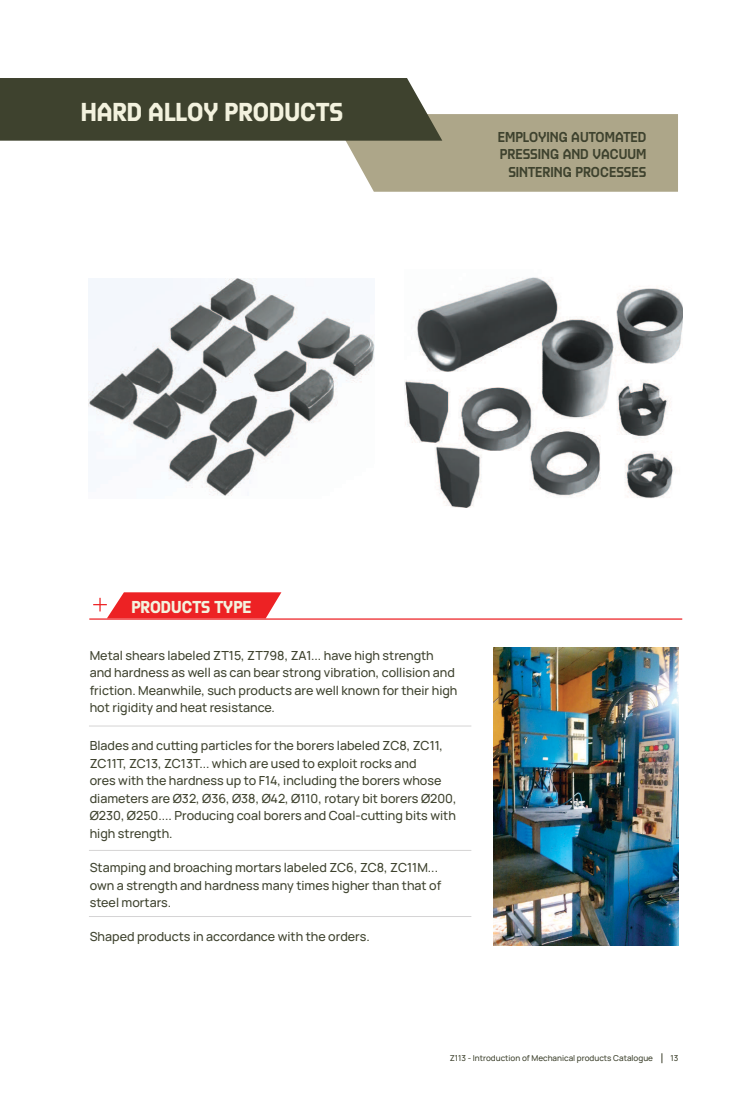
<style>
.page{position:relative;width:756px;height:1110px;background:#fff}
.page>*{position:absolute;margin:0;border:0;box-sizing:border-box;transform-origin:0 0}
.t1{font:700 condensed 22.5px "BT Steinhart";color:#f3f2de}
.t2{font:700 condensed 15px "BT Steinhart";color:#f3f2de}
.t3{font:500 12.5px/17.5px "Manrope";color:#3e422e}
.t4{font:500 condensed 12.5px/17.5px "BT Steinhart";color:#3e422e;text-align:right}
.t5{font:500 8.12px "Manrope";color:#3e422e}
</style>
<div class="page">
<svg style="left:93px;top:592px;width:188px;height:26px;background:#ef4547"></svg>
<hr style="left:89px;top:618px;width:593px;height:1px;background:#ed2224">
<svg style="left:0;top:78px;width:678px;height:114px"></svg>
<hr style="left:89px;top:725px;width:382px;height:1px;background:#231f20">
<hr style="left:89px;top:849px;width:382px;height:1px;background:#231f20">
<hr style="left:89px;top:915px;width:382px;height:1px;background:#231f20">
<img style="left:89px;top:278px;width:285px;height:218px">
<img style="left:405px;top:277px;width:277px;height:230px">
<img style="left:493px;top:647px;width:185px;height:297px">
<p class="t1" style="left:81px;top:94px;width:264px">HARD ALLOY PRODUCTS</p>
<p class="t4" style="left:498px;top:127px;width:150px">EMPLOYING AUTOMATED<br>PRESSING AND VACUUM<br>SINTERING PROCESSES</p>
<p class="t2" style="left:131px;top:595px;width:122px">PRODUCTS TYPE</p>
<p class="t3" style="left:90px;top:645px;width:369px">Metal shears labeled ZT15, ZT798, ZA1... have high strength and hardness as well as can bear strong vibration, collision and friction. Meanwhile, such products are well known for their high hot rigidity and heat resistance.</p>
<p class="t3" style="left:90px;top:735px;width:368px">Blades and cutting particles for the borers labeled ZC8, ZC11, ZC11T, ZC13, ZC13T... which are used to exploit rocks and<br>ores with the hardness up to F14, including the borers whose diameters are Ø32, Ø36, Ø38, Ø42, Ø110, rotary bit borers Ø200, Ø230, Ø250.... Producing coal borers and Coal-cutting bits with high strength.</p>
<p class="t3" style="left:90px;top:857px;width:353px">Stamping and broaching mortars labeled ZC6, ZC8, ZC11M... own a strength and hardness many times higher than that of steel mortars.</p>
<p class="t3" style="left:90px;top:926px;width:281px">Shaped products in accordance with the orders.</p>
<p class="t5" style="left:450px;top:1051px;width:205px">Z113 - Introduction of Mechanical products Catalogue</p>
<p class="t5" style="left:670px;top:1051px;width:9px">13</p>
</div>
